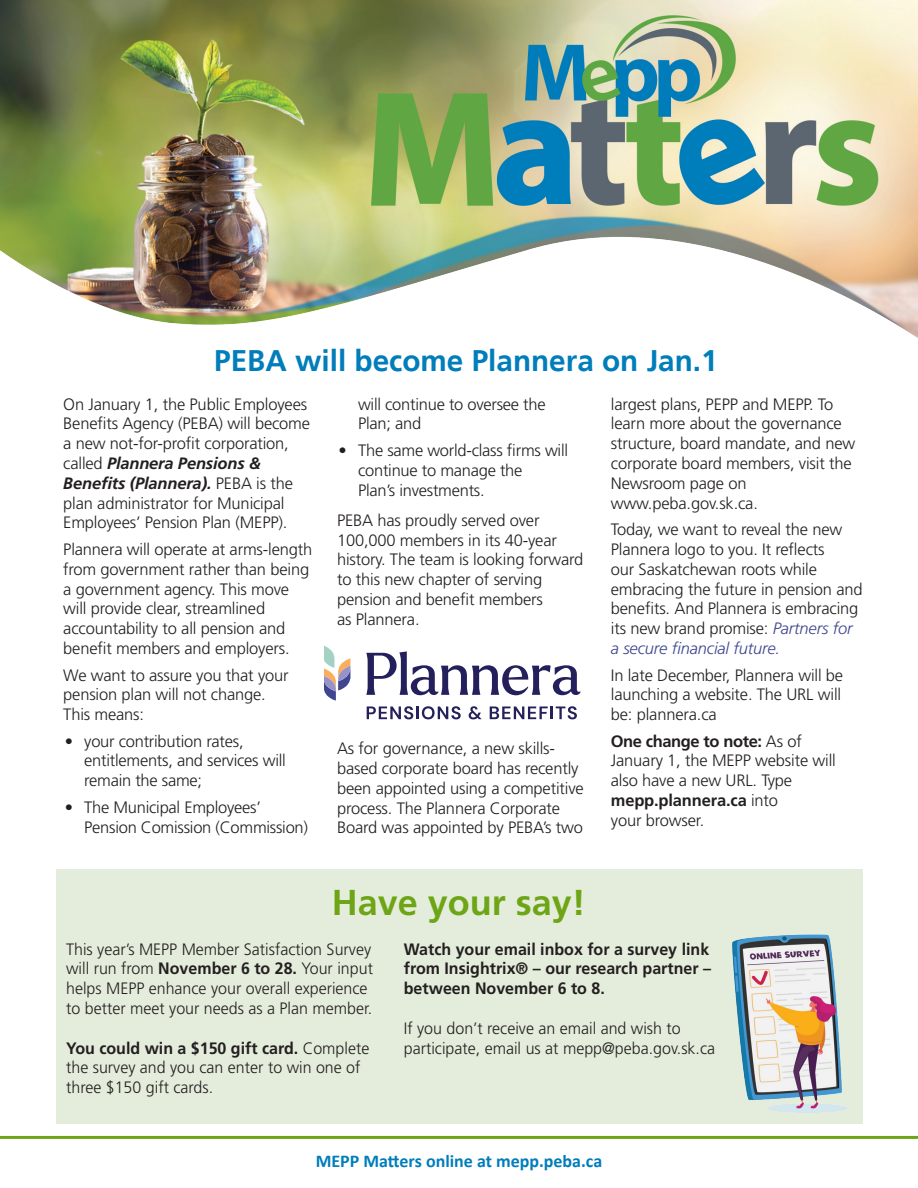
<style>
.page{position:relative;width:918px;height:1188px;background:#fff}
.page>*{position:absolute;margin:0;border:0;box-sizing:border-box;transform-origin:0 0}
.t1{font:700 36px "Frutiger LT Std";color:#6ea516}
.t2{font:700 29.7px "Frutiger LT";color:#007dbb}
.t3{font:700 18px "Calibri";color:#007dbb}
.Paragraph_Style_1{font:300 16.5px/19.8px "Frutiger LT Std";letter-spacing:-.01em;color:#231f20}
.t4{font:700 16.5px/19.8px "Frutiger LT Std";color:#231f20;text-align:justify}
.s1{font-weight:700;font-style:italic}
.s2{font-style:italic;color:#3f468f}
.s3{font-weight:700}
</style>
<div class="page">
<hr style="left:0;top:1136px;width:918px;height:3px;background:#6ea516">
<img style="left:0;top:0;width:918px;height:338px">
<div style="left:57px;top:869px;width:806px;height:255px;background:#e4eddb"></div>
<svg style="left:324px;top:645px;width:26px;height:56px"></svg>
<svg style="left:366px;top:651px;width:215px;height:44px"></svg>
<svg style="left:367px;top:706px;width:94px;height:13px"></svg>
<svg style="left:469px;top:706px;width:13px;height:13px"></svg>
<svg style="left:490px;top:706px;width:87px;height:13px"></svg>
<img style="left:732px;top:934px;width:116px;height:179px">
<p class="t2" style="left:214px;top:344px;width:505px">PEBA will become Plannera on Jan.1</p>
<p class="Paragraph_Style_1" style="left:63px;top:394px;width:248px">On January 1, the Public Employees Benefits Agency (PEBA) will become a new not-for-profit corporation, called <span class="s1">Plannera Pensions &amp; Benefits (Plannera).</span> PEBA is the plan administrator for Municipal Employees’ Pension Plan (MEPP).</p>
<p class="Paragraph_Style_1" style="left:63px;top:540px;width:251px">Plannera will operate at arms-length from government rather than being a government agency. This move will provide clear, streamlined accountability to all pension and benefit members and employers.</p>
<p class="Paragraph_Style_1" style="left:63px;top:665px;width:227px">We want to assure you that your pension plan will not change.<br>This means:</p>
<p class="Paragraph_Style_1" style="left:84px;top:731px;width:203px;text-indent:-20px">• your contribution rates, entitlements, and services will remain the same;</p>
<p class="Paragraph_Style_1" style="left:84px;top:797px;width:225px;text-indent:-20px">• The Municipal Employees’<br>Pension Comission (Commission)</p>
<p class="Paragraph_Style_1" style="left:358px;top:394px;width:189px">will continue to oversee the<br>Plan; and</p>
<p class="Paragraph_Style_1" style="left:358px;top:441px;width:212px;text-indent:-20px">• The same world-class firms will continue to manage the<br>Plan’s investments.</p>
<p class="Paragraph_Style_1" style="left:337px;top:511px;width:248px">PEBA has proudly served over<br>100,000 members in its 40-year history. The team is looking forward to this new chapter of serving pension and benefit members<br>as Plannera.</p>
<p class="Paragraph_Style_1" style="left:337px;top:739px;width:248px">As for governance, a new skills&shy;based corporate board has recently been appointed using a competitive process. The Plannera Corporate Board was appointed by PEBA’s two</p>
<p class="t1" style="left:332px;top:881px;width:256px">Have your say!</p>
<p class="Paragraph_Style_1" style="left:611px;top:394px;width:246px">largest plans, PEPP and MEPP. To learn more about the governance structure, board mandate, and new corporate board members, visit the<br>Newsroom page on www.peba.gov.sk.ca.</p>
<p class="Paragraph_Style_1" style="left:611px;top:520px;width:253px">Today, we want to reveal the new<br>Plannera logo to you. It reflects<br>our Saskatchewan roots while embracing the future in pension and benefits. And Plannera is embracing its new brand promise: <span class="s2">Partners for a secure financial future.</span></p>
<p class="Paragraph_Style_1" style="left:611px;top:665px;width:234px;text-align:justify">In late December, Plannera will be launching a website. The URL will be: plannera.ca</p>
<p class="Paragraph_Style_1" style="left:611px;top:731px;width:226px"><span class="s3">One change to note:</span> As of<br>January 1, the MEPP website will also have a new URL. Type <span class="s3">mepp.plannera.ca</span> into<br>your browser.</p>
<p class="Paragraph_Style_1" style="left:66px;top:939px;width:308px">This year’s MEPP Member Satisfaction Survey will run from <span class="s3">November 6 to 28.</span> Your input helps MEPP enhance your overall experience to better meet your needs as a Plan member.</p>
<p class="Paragraph_Style_1" style="left:66px;top:1038px;width:305px"><span class="s3">You could win a $150 gift card.</span> Complete the survey and you can enter to win one of three $150 gift cards.</p>
<p class="t4" style="left:404px;top:939px;width:309px">Watch your email inbox for a survey link from Insightrix® – our research partner – between November 6 to 8.</p>
<p class="Paragraph_Style_1" style="left:404px;top:1018px;width:313px">If you don’t receive an email and wish to participate, email us at mepp@peba.gov.sk.ca</p>
<p class="t3" style="left:316px;top:1149px;width:288px">MEPP Matters online at mepp.peba.ca</p>
</div>
